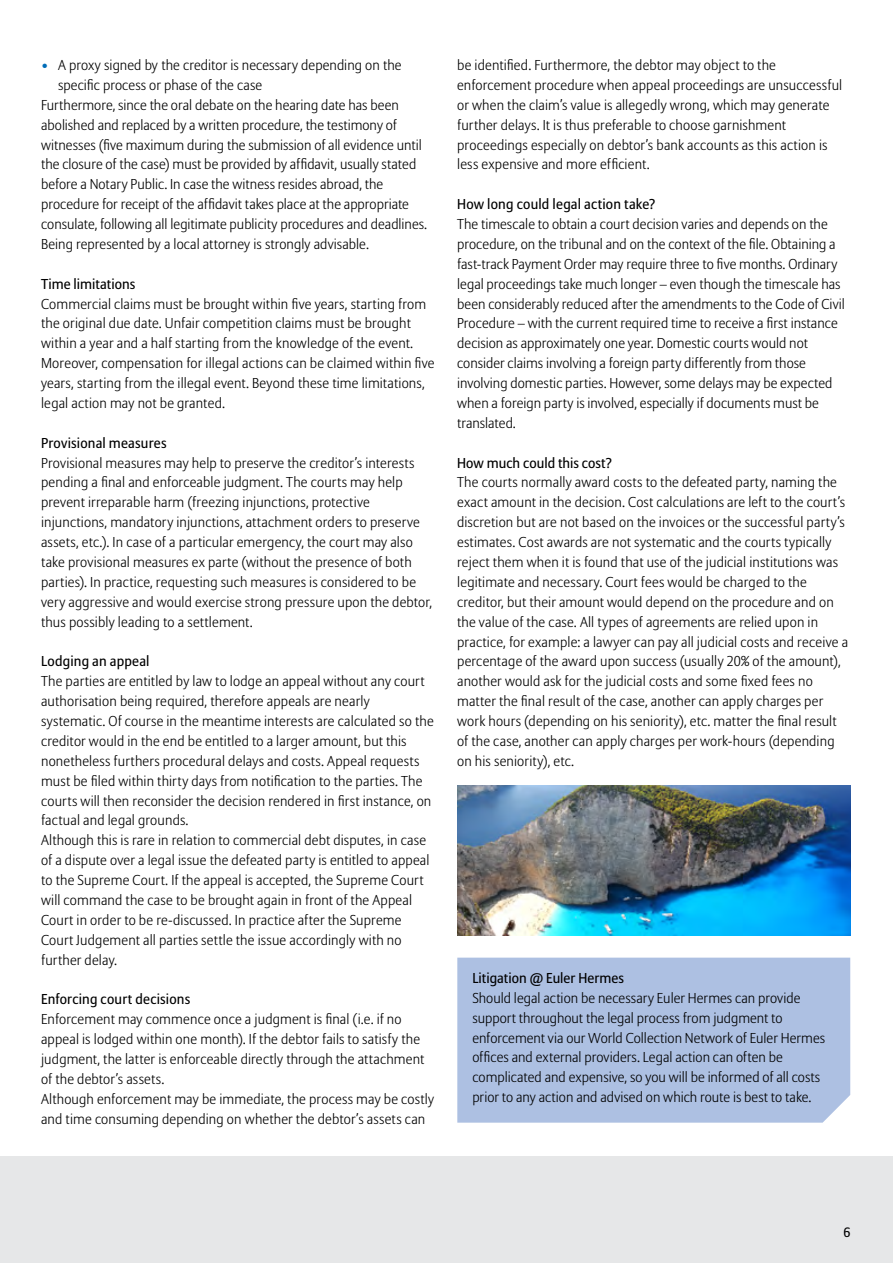
<style>
.page{position:relative;width:893px;height:1263px;background:#fff}
.page>*{position:absolute;margin:0;border:0;box-sizing:border-box;transform-origin:0 0}
.t1{font:300 14.25px/20px "Allianz Sans";letter-spacing:.01em;color:#000}
.t2{font:14.25px "Allianz Sans";letter-spacing:.01em;color:#000}
.t3{font:13.5px "Allianz Sans";color:#000}
.s1{color:#006db8}
</style>
<div class="page">
<div style="left:0;top:1156px;width:893px;height:107px;background:#e6e7e8"></div>
<div style="left:457px;top:958px;width:393px;height:165px;background:#adc0e2"></div>
<img style="left:457px;top:785px;width:393px;height:151px">
<p class="t1" style="left:41px;top:56px;width:362px"><span class="s1">•</span> A proxy signed by the creditor is necessary depending on the</p>
<p class="t1" style="left:58px;top:76px;width:206px">specific process or phase of the case</p>
<p class="t1" style="left:41px;top:95px;width:359px">Furthermore, since the oral debate on the hearing date has been</p>
<p class="t1" style="left:41px;top:115px;width:357px">abolished and replaced by a written procedure, the testimony of</p>
<p class="t1" style="left:41px;top:135px;width:382px">witnesses (five maximum during the submission of all evidence until</p>
<p class="t1" style="left:41px;top:155px;width:377px">the closure of the case) must be provided by affidavit, usually stated</p>
<p class="t1" style="left:41px;top:175px;width:344px">before a Notary Public. In case the witness resides abroad, the</p>
<p class="t1" style="left:41px;top:195px;width:369px">procedure for receipt of the affidavit takes place at the appropriate</p>
<p class="t1" style="left:41px;top:215px;width:388px">consulate, following all legitimate publicity procedures and deadlines.</p>
<p class="t1" style="left:41px;top:235px;width:329px">Being represented by a local attorney is strongly advisable.</p>
<p class="t2" style="left:41px;top:275px;width:96px">Time limitations</p>
<p class="t1" style="left:41px;top:294px;width:395px">Commercial claims must be brought within five years, starting from the original due date. Unfair competition claims must be brought within a year and a half starting from the knowledge of the event.<br>Moreover, compensation for illegal actions can be claimed within five years, starting from the illegal event. Beyond these time limitations, legal action may not be granted.</p>
<p class="t2" style="left:41px;top:434px;width:127px">Provisional measures</p>
<p class="t1" style="left:41px;top:453px;width:393px">Provisional measures may help to preserve the creditor’s interests pending a final and enforceable judgment. The courts may help prevent irreparable harm (freezing injunctions, protective injunctions, mandatory injunctions, attachment orders to preserve assets, etc.). In case of a particular emergency, the court may also take provisional measures ex parte (without the presence of both parties). In practice, requesting such measures is considered to be very aggressive and would exercise strong pressure upon the debtor, thus possibly leading to a settlement.</p>
<p class="t2" style="left:41px;top:653px;width:110px">Lodging an appeal</p>
<p class="t1" style="left:41px;top:672px;width:394px">The parties are entitled by law to lodge an appeal without any court authorisation being required, therefore appeals are nearly systematic. Of course in the meantime interests are calculated so the creditor would in the end be entitled to a larger amount, but this nonetheless furthers procedural delays and costs. Appeal requests must be filed within thirty days from notification to the parties. The courts will then reconsider the decision rendered in first instance, on factual and legal grounds.<br>Although this is rare in relation to commercial debt disputes, in case of a dispute over a legal issue the defeated party is entitled to appeal to the Supreme Court. If the appeal is accepted, the Supreme Court will command the case to be brought again in front of the Appeal Court in order to be re-discussed. In practice after the Supreme Court Judgement all parties settle the issue accordingly with no further delay.</p>
<p class="t2" style="left:41px;top:991px;width:151px">Enforcing court decisions</p>
<p class="t1" style="left:41px;top:1010px;width:395px">Enforcement may commence once a judgment is final (i.e. if no appeal is lodged within one month). If the debtor fails to satisfy the judgment, the latter is enforceable directly through the attachment of the debtor’s assets.<br>Although enforcement may be immediate, the process may be costly and time consuming depending on whether the debtor’s assets can</p>
<p class="t1" style="left:457px;top:56px;width:387px">be identified. Furthermore, the debtor may object to the enforcement procedure when appeal proceedings are unsuccessful or when the claim’s value is allegedly wrong, which may generate further delays. It is thus preferable to choose garnishment proceedings especially on debtor’s bank accounts as this action is less expensive and more efficient.</p>
<p class="t2" style="left:457px;top:196px;width:200px">How long could legal action take?</p>
<p class="t1" style="left:457px;top:215px;width:389px">The timescale to obtain a court decision varies and depends on the procedure, on the tribunal and on the context of the file. Obtaining a fast-track Payment Order may require three to five months. Ordinary legal proceedings take much longer – even though the timescale has been considerably reduced after the amendments to the Code of Civil Procedure – with the current required time to receive a first instance decision as approximately one year. Domestic courts would not consider claims involving a foreign party differently from those involving domestic parties. However, some delays may be expected when a foreign party is involved, especially if documents must be translated.</p>
<p class="t2" style="left:457px;top:454px;width:156px">How much could this cost?</p>
<p class="t1" style="left:457px;top:473px;width:392px">The courts normally award costs to the defeated party, naming the exact amount in the decision. Cost calculations are left to the court’s discretion but are not based on the invoices or the successful party’s estimates. Cost awards are not systematic and the courts typically reject them when it is found that use of the judicial institutions was legitimate and necessary. Court fees would be charged to the creditor, but their amount would depend on the procedure and on the value of the case. All types of agreements are relied upon in practice, for example: a lawyer can pay all judicial costs and receive a percentage of the award upon success (usually 20% of the amount), another would ask for the judicial costs and some fixed fees no matter the final result of the case, another can apply charges per work hours (depending on his seniority), etc. matter the final result of the case, another can apply charges per work-hours (depending on his seniority), etc.</p>
<p class="t2" style="left:472px;top:969px;width:153px">Litigation @ Euler Hermes</p>
<p class="t1" style="left:472px;top:988px;width:354px">Should legal action be necessary Euler Hermes can provide support throughout the legal process from judgment to enforcement via our World Collection Network of Euler Hermes offices and external providers. Legal action can often be complicated and expensive, so you will be informed of all costs prior to any action and advised on which route is best to take.</p>
<p class="t3" style="left:843px;top:1224px;width:9px">6</p>
</div>
